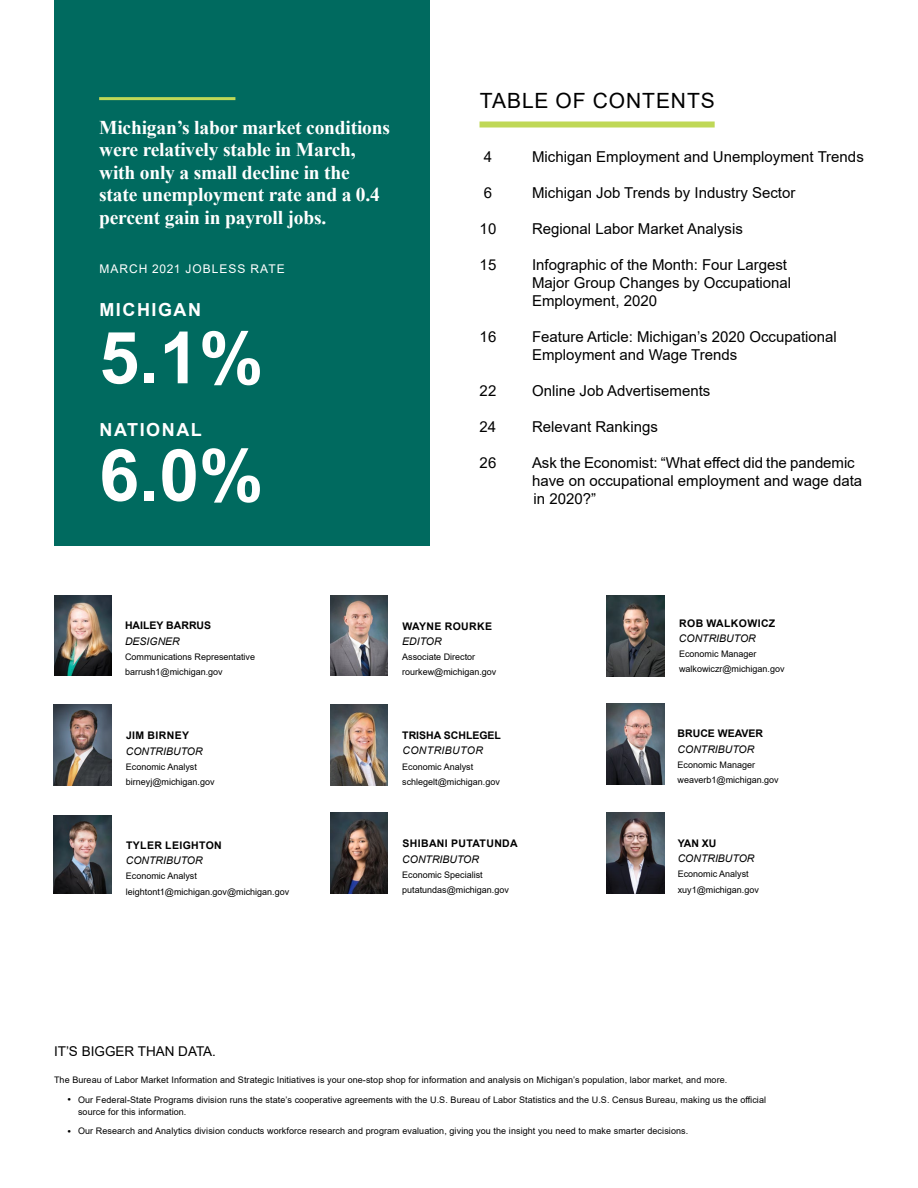
<style>
.page{position:relative;width:918px;height:1188px;background:#fff}
.page>*{position:absolute;margin:0;border:0;box-sizing:border-box;transform-origin:0 0}
.t1{font:700 72px/117.3px "Arial";color:#fff}
.t2{font:21px "Arial";letter-spacing:.045em;color:#000}
.t3{font:700 19.5px/22.5px "Times New Roman";letter-spacing:-.01em;color:#fff}
.t4{font:700 18px "Arial";letter-spacing:.085em;color:#fff}
.t5{font:15px/18px "Arial";color:#000}
.t6{font:13.5px "Arial";color:#000}
.t7{font:12px "Arial";letter-spacing:.085em;color:#fff}
.t8{font:italic 10.5px "Arial";color:#000}
.t9{font:700 10.5px "Arial";letter-spacing:.035em;color:#000}
.t10{font:700 10.5px "Arial";color:#000}
.t11{font:italic 10.5px "Arial";letter-spacing:.035em;color:#000}
.t12{font:9px/15.3px "Arial";letter-spacing:.01em;color:#000}
</style>
<div class="page">
<div style="left:54px;top:0;width:376px;height:546px;background:#006a5f"></div>
<hr style="left:917px;top:0;width:1px;height:1188px;background:#bfd857">
<img style="left:607px;top:703px;width:57px;height:81px">
<img style="left:54px;top:595px;width:58px;height:81px">
<hr style="left:99px;top:97px;width:136px;height:3px;background:#bfd857">
<img style="left:330px;top:705px;width:58px;height:81px">
<div style="left:480px;top:122px;width:235px;height:6px;background:#bfd857"></div>
<img style="left:54px;top:705px;width:57px;height:81px">
<img style="left:330px;top:813px;width:58px;height:81px">
<img style="left:330px;top:595px;width:58px;height:81px">
<img style="left:607px;top:813px;width:57px;height:81px">
<img style="left:54px;top:816px;width:57px;height:78px">
<img style="left:607px;top:596px;width:57px;height:80px">
<h3 class="t3" style="left:99px;top:116px;width:292px">Michigan’s labor market conditions were relatively stable in March, with only a small decline in the state unemployment rate and a 0.4 percent gain in payroll jobs.</h3>
<h3 class="t7" style="left:99px;top:260px;width:187px">MARCH 2021 JOBLESS RATE</h3>
<h3 class="t4" style="left:99px;top:297px;width:103px">MICHIGAN</h3>
<h1 class="t1" style="left:99px;top:300px;width:166px">5.1%<br>6.0%</h1>
<h3 class="t4" style="left:100px;top:417px;width:104px">NATIONAL</h3>
<h2 class="t2" style="left:480px;top:86px;width:236px">TABLE OF CONTENTS</h2>
<h3 class="t5" style="left:484px;top:148px;width:10px">4</h3>
<h3 class="t5" style="left:532px;top:148px;width:333px">Michigan Employment and Unemployment Trends</h3>
<h3 class="t5" style="left:484px;top:184px;width:10px">6</h3>
<h3 class="t5" style="left:532px;top:184px;width:265px">Michigan Job Trends by Industry Sector</h3>
<h3 class="t5" style="left:480px;top:220px;width:18px">10</h3>
<h3 class="t5" style="left:532px;top:220px;width:212px">Regional Labor Market Analysis</h3>
<h3 class="t5" style="left:480px;top:256px;width:18px">15</h3>
<h3 class="t5" style="left:532px;top:256px;width:261px">Infographic of the Month: Four Largest<br>Major Group Changes by Occupational<br>Employment, 2020</h3>
<h3 class="t5" style="left:480px;top:328px;width:18px">16</h3>
<h3 class="t5" style="left:532px;top:328px;width:306px">Feature Article: Michigan’s 2020 Occupational<br>Employment and Wage Trends</h3>
<h3 class="t5" style="left:480px;top:382px;width:18px">22</h3>
<h3 class="t5" style="left:532px;top:382px;width:180px">Online Job Advertisements</h3>
<h3 class="t5" style="left:480px;top:418px;width:18px">24</h3>
<h3 class="t5" style="left:532px;top:418px;width:127px">Relevant Rankings</h3>
<h3 class="t5" style="left:480px;top:454px;width:18px">26</h3>
<h3 class="t5" style="left:532px;top:454px;width:332px">Ask the Economist: “What effect did the pandemic have on occupational employment and wage data in 2020?”</h3>
<p class="t10" style="left:125px;top:618px;width:88px">HAILEY BARRUS</p>
<p class="t8" style="left:125px;top:634px;width:56px">DESIGNER</p>
<p class="t12" style="left:125px;top:649px;width:132px">Communications Representative barrush1@michigan.gov</p>
<p class="t9" style="left:126px;top:728px;width:65px">JIM BIRNEY</p>
<p class="t8" style="left:126px;top:744px;width:78px">CONTRIBUTOR</p>
<p class="t12" style="left:126px;top:759px;width:90px">Economic Analyst birneyj@michigan.gov</p>
<p class="t9" style="left:126px;top:838px;width:97px">TYLER LEIGHTON</p>
<p class="t8" style="left:126px;top:854px;width:78px">CONTRIBUTOR</p>
<p class="t12" style="left:126px;top:869px;width:165px">Economic Analyst leightont1@michigan.gov@michigan.gov</p>
<p class="t9" style="left:402px;top:618px;width:91px">WAYNE ROURKE</p>
<p class="t8" style="left:402px;top:634px;width:41px">EDITOR</p>
<p class="t12" style="left:402px;top:649px;width:96px">Associate Director rourkew@michigan.gov</p>
<p class="t10" style="left:402px;top:728px;width:100px">TRISHA SCHLEGEL</p>
<p class="t11" style="left:402px;top:744px;width:82px">CONTRIBUTOR</p>
<p class="t12" style="left:402px;top:759px;width:99px">Economic Analyst schlegelt@michigan.gov</p>
<p class="t9" style="left:402px;top:836px;width:117px">SHIBANI PUTATUNDA</p>
<p class="t8" style="left:402px;top:852px;width:78px">CONTRIBUTOR</p>
<p class="t12" style="left:402px;top:867px;width:108px">Economic Specialist putatundas@michigan.gov</p>
<p class="t9" style="left:679px;top:615px;width:98px">ROB WALKOWICZ</p>
<p class="t8" style="left:679px;top:631px;width:78px">CONTRIBUTOR</p>
<p class="t12" style="left:679px;top:646px;width:107px">Economic Manager walkowiczr@michigan.gov</p>
<p class="t10" style="left:678px;top:726px;width:87px">BRUCE WEAVER</p>
<p class="t8" style="left:678px;top:742px;width:78px">CONTRIBUTOR</p>
<p class="t12" style="left:678px;top:757px;width:103px">Economic Manager weaverb1@michigan.gov</p>
<p class="t9" style="left:678px;top:836px;width:40px">YAN XU</p>
<p class="t8" style="left:678px;top:852px;width:78px">CONTRIBUTOR</p>
<p class="t12" style="left:678px;top:866px;width:83px">Economic Analyst xuy1@michigan.gov</p>
<h3 class="t6" style="left:54px;top:1042px;width:164px">IT’S BIGGER THAN DATA.</h3>
<p class="t12" style="left:54px;top:1072px;width:675px">The Bureau of Labor Market Information and Strategic Initiatives is your one-stop shop for information and analysis on Michigan’s population, labor market, and more.</p>
<p class="t12" style="left:78px;top:1093px;width:690px;line-height:12px;text-indent:-10px"><sup>●</sup> Our Federal-State Programs division runs the state’s cooperative agreements with the U.S. Bureau of Labor Statistics and the U.S. Census Bureau, making us the official source for this information.</p>
<p class="t12" style="left:68px;top:1123px;width:622px"><sup>●</sup> Our Research and Analytics division conducts workforce research and program evaluation, giving you the insight you need to make smarter decisions.</p>
</div>
